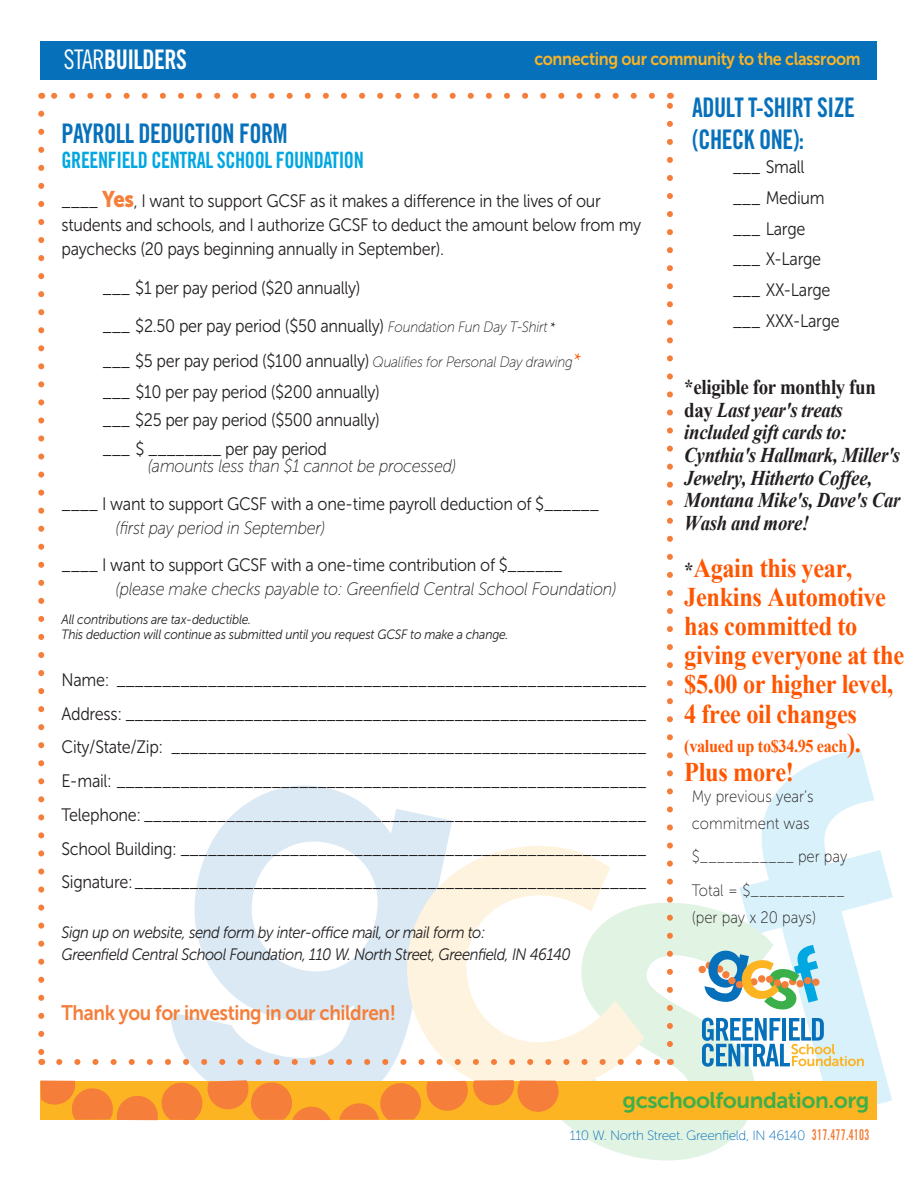
<style>
.page{position:relative;width:918px;height:1188px;background:#fff}
.page>*{position:absolute;margin:0;border:0;box-sizing:border-box;transform-origin:0 0}
.t1{font:700 27px/29.1px "Times New Roman";letter-spacing:-.015em;color:#f50;scale:.9 1}
.t2{font:27px/32.4px "Trade Gothic LT Std Bd Cn 20";letter-spacing:-.02em;color:#0770ba;scale:.9 1}
.t3{font:27px "Trade Gothic LT Std Bd Cn 20";letter-spacing:-.02em;color:#fff;scale:.9 1}
.t4{font:22.5px "Trade Gothic LT Std Bd Cn 20";letter-spacing:-.02em;color:#00a7e1;scale:.9 1}
.t5{font:22.5px "Museo Sans 700";letter-spacing:-.02em;color:#3baf49}
.t6{font:italic 700 21px/22.6px "Times New Roman";letter-spacing:-.015em;color:#231f20;scale:.9 1}
.t7{font:21px "Museo Sans 700";letter-spacing:-.02em;color:#f47e3a;scale:.9 1}
.t8{font:18px/33.8px "Museo Sans 300";letter-spacing:-.02em;color:#231f20;scale:.9 1}
.t9{font:italic 18px "Museo Sans 100";letter-spacing:-.02em;color:#231f20;scale:.9 1}
.t10{font:18px "Museo Sans 700";letter-spacing:-.02em;color:#fcb423;scale:.9 1}
.t11{font:700 18px "Times New Roman";letter-spacing:-.02em;color:#f50;scale:.9 1}
.t12{font:italic 16.5px/22.5px "Museo Sans 300";letter-spacing:-.03em;color:#231f20;scale:.9 1}
.t13{font:16.5px/27px "Museo Sans 100";color:#231f20;scale:.9 1}
.t14{font:italic 13.5px/15px "Museo Sans 300";letter-spacing:-.02em;color:#231f20;scale:.9 1}
.t15{font:13.5px "Museo Sans 100";letter-spacing:-.025em;color:#0770ba}
.s1{font-family:"Trade Gothic LT Std Cn 18"}
.s2{font-family:"Museo Sans 900";font-size:22.5px;color:#f47e3a}
.s3{font-family:"Museo Sans 100";font-style:italic;font-size:15px}
.s4{font-family:"Minion Pro";font-size:15px}
.s5{font-family:"Minion Pro";font-style:italic;font-size:21px;color:#f50}
.s6{font-style:normal}
.s7{font-size:21px;color:#231f20}
.s8{font-size:27px}
.s9{font-family:"Trade Gothic LT Std Bd Cn 20";font-size:15px;color:#f47e3a}
</style>
<div class="page">
<svg style="left:739px;top:750px;width:154px;height:355px;fill:#d9f1fa"></svg>
<svg style="left:562px;top:896px;width:212px;height:265px;fill:#e1f3e3"></svg>
<svg style="left:170px;top:785px;width:282px;height:296px;fill:#dae9f4"></svg>
<svg style="left:398px;top:838px;width:246px;height:243px"></svg>
<div style="left:40px;top:1081px;width:837px;height:39px;background:#fcb423"></div>
<svg style="left:40px;top:1080px;width:291px;height:40px"></svg>
<svg style="left:339px;top:1080px;width:220px;height:40px"></svg>
<div style="left:40px;top:41px;width:837px;height:39px;background:#0770ba"></div>
<svg style="left:38px;top:114px;width:6px;height:939px"></svg>
<svg style="left:59px;top:1059px;width:602px;height:6px"></svg>
<svg style="left:667px;top:105px;width:6px;height:939px"></svg>
<svg style="left:51px;top:93px;width:601px;height:6px"></svg>
<div style="left:699px;top:966px;width:7px;height:7px;background:#f47e3a;border-radius:50%"></div>
<svg style="left:702px;top:1018px;width:162px;height:49px"></svg>
<svg style="left:705px;top:945px;width:115px;height:66px"></svg>
<h1 class="t3" style="left:64px;top:43px;width:139px"><span class="s1">STAR</span>BUILDERS</h1>
<p class="t10" style="left:534px;top:49px;width:364px">connecting our community to the classroom</p>
<h1 class="t2" style="left:692px;top:91px;width:182px">ADULT T-SHIRT SIZE (CHECK ONE):</h1>
<p class="t8" style="left:733px;top:152px;width:120px;line-height:30.8px">___ Small<br>___ Medium ___ Large<br>___ X-Large ___ XX-Large ___ XXX-Large</p>
<h1 class="t2" style="left:62px;top:117px;width:253px">PAYROLL DEDUCTION FORM</h1>
<p class="t4" style="left:62px;top:147px;width:337px">GREENFIELD CENTRAL SCHOOL FOUNDATION</p>
<p class="t8" style="left:62px;top:189px;width:646px;line-height:24px">____ <span class="s2">Yes</span>, I want to support GCSF as it makes a difference in the lives of our students and schools, and I authorize GCSF to deduct the amount below from my paychecks (20 pays beginning annually in September).</p>
<p class="t8" style="left:103px;top:269px;width:505px;line-height:38.1px">___ $1 per pay period ($20 annually)<br>___ $2.50 per pay period ($50 annually) <span class="s3">Foundation Fun Day T-Shirt</span> <span class="s4">*</span></p>
<p class="t8" style="left:103px;top:346px;width:532px;line-height:30.9px">___ $5 per pay period ($100 annually) <span class="s3">Qualifies for Personal Day drawing</span><span class="s5">* </span>___ $10 per pay period ($200 annually)</p>
<p class="t8" style="left:103px;top:406px;width:309px;line-height:28.5px">___ $25 per pay period ($500 annually) ___ $ ________ per pay period</p>
<p class="t6" style="left:684px;top:375px;width:242px"><span class="s6">*eligible for monthly fun day</span> Last year's treats included gift cards to:<br>Cynthia's Hallmark, Miller's<br>Jewelry, Hitherto Coffee,<br>Montana Mike's, Dave's Car<br>Wash and more!</p>
<h1 class="t1" style="left:684px;top:552px;width:246px"><span class="s7">*</span>Again this year,<br>Jenkins Automotive has committed to giving everyone at the $5.00 or higher level,<br>4 free oil changes</h1>
<p class="t11" style="left:684px;top:733px;width:198px">(valued up to$34.95 each<span class="s8">).</span></p>
<h1 class="t1" style="left:684px;top:757px;width:123px">Plus more!</h1>
<p class="t9" style="left:148px;top:457px;width:344px">(amounts less than $1 cannot be processed)</p>
<p class="t8" style="left:62px;top:487px;width:599px">____ I want to support GCSF with a one-time payroll deduction of $______</p>
<p class="t9" style="left:116px;top:518px;width:235px">(first pay period in September)</p>
<p class="t8" style="left:62px;top:548px;width:558px">____ I want to support GCSF with a one-time contribution of $______</p>
<p class="t9" style="left:116px;top:579px;width:558px">(please make checks payable to: Greenfield Central School Foundation)</p>
<p class="t14" style="left:62px;top:612px;width:498px">All contributions are tax-deductible.<br>This deduction will continue as submitted until you request GCSF to make a change.</p>
<p class="t8" style="left:62px;top:663px;width:652px;text-align:justify">Name: __________________________________________________________ Address: _________________________________________________________ City/State/Zip: ____________________________________________________ E-mail: __________________________________________________________ Telephone: _______________________________________________________ School Building: ___________________________________________________ Signature:________________________________________________________</p>
<p class="t12" style="left:62px;top:921px;width:567px">Sign up on website, send form by inter-office mail, or mail form to:<br>Greenfield Central School Foundation, 110 W. North Street, Greenfield, IN 46140</p>
<p class="t13" style="left:692px;top:783px;width:137px">My previous year’s commitment was</p>
<p class="t13" style="left:692px;top:840px;width:175px;line-height:33.8px">$___________ per pay<br>Total = $___________</p>
<p class="t13" style="left:692px;top:904px;width:140px">(per pay x 20 pays)</p>
<p class="t7" style="left:62px;top:1001px;width:373px">Thank you for investing in our children!</p>
<p class="t5" style="left:623px;top:1087px;width:248px">gcschoolfoundation.org</p>
<p class="t15" style="left:570px;top:1128px;width:301px">110 W. North Street. Greenfield, IN 46140 <span class="s9">317.477.4103</span></p>
</div>
